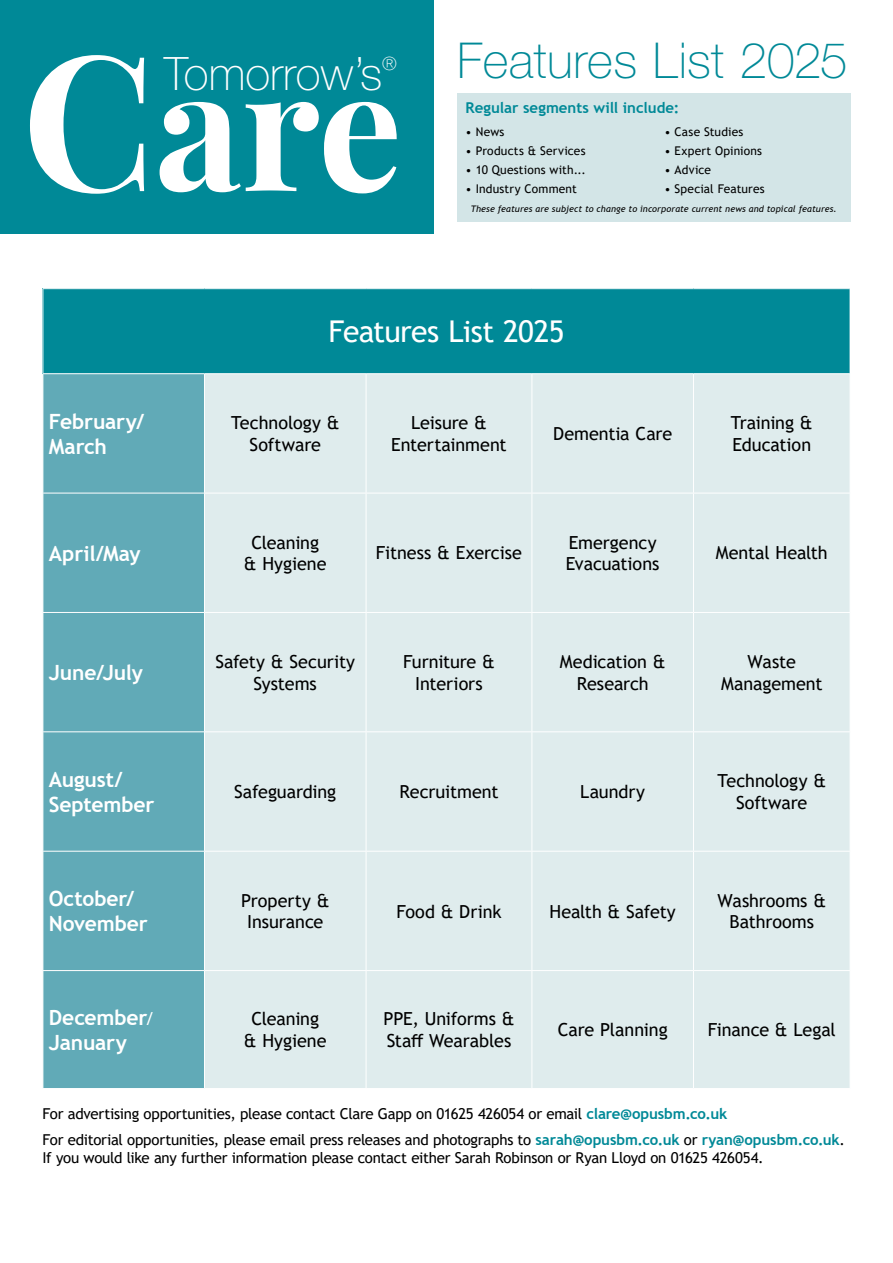
<style>
.page{position:relative;width:893px;height:1263px;background:#fff}
.page>*{position:absolute;margin:0;border:0;box-sizing:border-box;transform-origin:0 0}
.t1{font:700 167.85px "Playfair Display";color:#fff}
.t2{font:100 49.5px "Helvetica Neue LT Std";letter-spacing:.005em;color:#008997}
.t3{font:100 46.2px "Helvetica Neue LT Std";color:#fff}
.t4{font:30px "Trebuchet MS";letter-spacing:-.025em;color:#fff}
.t5{font:700 21px/25.2px "Trebuchet MS";letter-spacing:-.01em;color:#fff}
.t6{font:100 18.3px "Helvetica Neue LT Std";color:#fff}
.t7{font:18px/21.6px "Trebuchet MS";letter-spacing:-.005em;color:#000;text-align:center}
.t8{font:15px/18px "Trebuchet MS";letter-spacing:-.02em;color:#000}
.Body{font:700 15px "Trebuchet MS";color:#008997}
.Body-2{font:12px "Trebuchet MS";letter-spacing:.015em;color:#000}
.t9{font:italic 9px "Trebuchet MS";letter-spacing:.015em;color:#000}
.s1{font-size:188.4px}
.s2{font-weight:400;font-style:italic;font-size:18px}
.s3{font-weight:700;color:#008997}
</style>
<div class="page">
<div style="left:43px;top:289px;width:807px;height:85px;background:#008997"></div>
<div style="left:44px;top:374px;width:160px;height:714px;background:#61aab7"></div>
<div style="left:205px;top:374px;width:645px;height:714px;background:#dfeced"></div>
<hr style="left:43px;top:289px;width:1px;height:84px;background:#fff">
<hr style="left:43px;top:373px;width:161px;height:1px;background:#fff">
<hr style="left:204px;top:373px;width:162px;height:1px;background:#fff">
<hr style="left:366px;top:373px;width:166px;height:1px;background:#fff">
<hr style="left:366px;top:374px;width:1px;height:119px;background:#fff">
<hr style="left:532px;top:373px;width:161px;height:1px;background:#fff">
<hr style="left:531px;top:374px;width:1px;height:119px;background:#fff">
<hr style="left:693px;top:373px;width:157px;height:1px;background:#fff">
<hr style="left:693px;top:374px;width:1px;height:119px;background:#fff">
<hr style="left:43px;top:493px;width:161px;height:1px;background:#fff">
<hr style="left:204px;top:493px;width:162px;height:1px;background:#fff">
<hr style="left:366px;top:493px;width:166px;height:1px;background:#fff">
<hr style="left:366px;top:493px;width:1px;height:119px;background:#fff">
<hr style="left:532px;top:493px;width:161px;height:1px;background:#fff">
<hr style="left:531px;top:493px;width:1px;height:119px;background:#fff">
<hr style="left:693px;top:493px;width:157px;height:1px;background:#fff">
<hr style="left:693px;top:493px;width:1px;height:119px;background:#fff">
<hr style="left:43px;top:612px;width:161px;height:1px;background:#fff">
<hr style="left:204px;top:612px;width:162px;height:1px;background:#fff">
<hr style="left:366px;top:612px;width:166px;height:1px;background:#fff">
<hr style="left:366px;top:613px;width:1px;height:118px;background:#fff">
<hr style="left:532px;top:612px;width:161px;height:1px;background:#fff">
<hr style="left:531px;top:613px;width:1px;height:118px;background:#fff">
<hr style="left:693px;top:612px;width:157px;height:1px;background:#fff">
<hr style="left:693px;top:613px;width:1px;height:118px;background:#fff">
<hr style="left:43px;top:731px;width:161px;height:1px;background:#fff">
<hr style="left:204px;top:731px;width:162px;height:1px;background:#fff">
<hr style="left:366px;top:731px;width:166px;height:1px;background:#fff">
<hr style="left:366px;top:732px;width:1px;height:119px;background:#fff">
<hr style="left:532px;top:731px;width:161px;height:1px;background:#fff">
<hr style="left:531px;top:732px;width:1px;height:119px;background:#fff">
<hr style="left:693px;top:731px;width:157px;height:1px;background:#fff">
<hr style="left:693px;top:732px;width:1px;height:119px;background:#fff">
<hr style="left:43px;top:851px;width:161px;height:1px;background:#fff">
<hr style="left:204px;top:851px;width:162px;height:1px;background:#fff">
<hr style="left:366px;top:851px;width:166px;height:1px;background:#fff">
<hr style="left:366px;top:851px;width:1px;height:119px;background:#fff">
<hr style="left:532px;top:851px;width:161px;height:1px;background:#fff">
<hr style="left:531px;top:851px;width:1px;height:119px;background:#fff">
<hr style="left:693px;top:851px;width:157px;height:1px;background:#fff">
<hr style="left:693px;top:851px;width:1px;height:119px;background:#fff">
<hr style="left:43px;top:970px;width:161px;height:1px;background:#fff">
<hr style="left:204px;top:970px;width:162px;height:1px;background:#fff">
<hr style="left:366px;top:970px;width:166px;height:1px;background:#fff">
<hr style="left:366px;top:971px;width:1px;height:117px;background:#fff">
<hr style="left:532px;top:970px;width:161px;height:1px;background:#fff">
<hr style="left:531px;top:971px;width:1px;height:117px;background:#fff">
<hr style="left:693px;top:970px;width:157px;height:1px;background:#fff">
<hr style="left:693px;top:971px;width:1px;height:117px;background:#fff">
<div style="left:457px;top:94px;width:393px;height:128px;background:#d3e5e7"></div>
<div style="left:0;top:0;width:434px;height:234px;background:#008997"></div>
<p class="t1" style="left:22px;top:-4px;width:382px"><span class="s1">C</span>are</p>
<p class="t3" style="left:164px;top:47px;width:219px">Tomorrow’s</p>
<p class="t6" style="left:382px;top:53px;width:16px">®</p>
<p class="t2" style="left:457px;top:32px;width:392px">Features List 2025</p>
<p class="Body" style="left:466px;top:98px;width:215px">Regular segments will include:</p>
<p class="Body-2" style="left:466px;top:124px;width:40px">• News</p>
<p class="Body-2" style="left:466px;top:143px;width:121px">• Products &amp; Services</p>
<p class="Body-2" style="left:466px;top:162px;width:122px">• 10 Questions with...</p>
<p class="Body-2" style="left:466px;top:181px;width:113px">• Industry Comment</p>
<p class="Body-2" style="left:664px;top:124px;width:80px">• Case Studies</p>
<p class="Body-2" style="left:664px;top:143px;width:99px">• Expert Opinions</p>
<p class="Body-2" style="left:664px;top:162px;width:48px">• Advice</p>
<p class="Body-2" style="left:664px;top:181px;width:102px">• Special Features</p>
<p class="t9" style="left:471px;top:204px;width:368px">These features are subject to change to incorporate current news and topical features.</p>
<p class="t4" style="left:328px;top:313px;width:238px">Features List 2025</p>
<p class="t5" style="left:49px;top:408px;width:97px">February/<br>March</p>
<p class="t7" style="left:231px;top:412px;width:110px">Technology &amp;<br>Software</p>
<p class="t7" style="left:391px;top:412px;width:117px">Leisure &amp;<br>Entertainment</p>
<p class="t7" style="left:553px;top:423px;width:120px">Dementia Care</p>
<p class="t7" style="left:731px;top:412px;width:83px;text-align:left">Training &amp;<br>Education</p>
<p class="t5" style="left:49px;top:540px;width:93px">April/May</p>
<p class="t7" style="left:244px;top:531px;width:84px">Cleaning &amp; Hygiene</p>
<p class="t7" style="left:376px;top:542px;width:148px">Fitness &amp; Exercise</p>
<p class="t7" style="left:566px;top:531px;width:95px;text-align:left">Emergency<br>Evacuations</p>
<p class="t7" style="left:716px;top:542px;width:113px">Mental Health</p>
<p class="t5" style="left:49px;top:660px;width:96px">June/July</p>
<p class="t7" style="left:215px;top:651px;width:141px">Safety &amp; Security<br>Systems</p>
<p class="t7" style="left:403px;top:651px;width:93px">Furniture &amp;<br>Interiors</p>
<p class="t7" style="left:560px;top:651px;width:107px">Medication &amp;<br>Research</p>
<p class="t7" style="left:721px;top:651px;width:103px">Waste<br>Management</p>
<p class="t5" style="left:49px;top:767px;width:107px">August/<br>September</p>
<p class="t7" style="left:234px;top:781px;width:104px">Safeguarding</p>
<p class="t7" style="left:399px;top:781px;width:101px">Recruitment</p>
<p class="t7" style="left:580px;top:781px;width:66px">Laundry</p>
<p class="t7" style="left:717px;top:770px;width:110px">Technology &amp;<br>Software</p>
<p class="t5" style="left:49px;top:886px;width:100px">October/<br>November</p>
<p class="t7" style="left:241px;top:889px;width:90px">Property &amp;<br>Insurance</p>
<p class="t7" style="left:396px;top:900px;width:107px">Food &amp; Drink</p>
<p class="t7" style="left:549px;top:900px;width:128px">Health &amp; Safety</p>
<p class="t7" style="left:717px;top:889px;width:110px">Washrooms &amp;<br>Bathrooms</p>
<p class="t5" style="left:49px;top:1005px;width:107px">December<span class="s2">/<br></span>January</p>
<p class="t7" style="left:244px;top:1008px;width:84px">Cleaning &amp; Hygiene</p>
<p class="t7" style="left:383px;top:1008px;width:133px;text-align:left">PPE, Uniforms &amp;<br>Staff Wearables</p>
<p class="t7" style="left:558px;top:1019px;width:111px">Care Planning</p>
<p class="t7" style="left:708px;top:1019px;width:130px">Finance &amp; Legal</p>
<p class="t8" style="left:43px;top:1104px;width:686px">For advertising opportunities, please contact Clare Gapp on 01625 426054 or email <span class="s3">clare@opusbm.co.uk</span></p>
<p class="t8" style="left:43px;top:1131px;width:804px">For editorial opportunities, please email press releases and photographs to <span class="s3">sarah@opusbm.co.uk</span> or <span class="s3">ryan@opusbm.co.uk</span>.<br>If you would like any further information please contact either Sarah Robinson or Ryan Lloyd on 01625 426054.</p>
</div>
